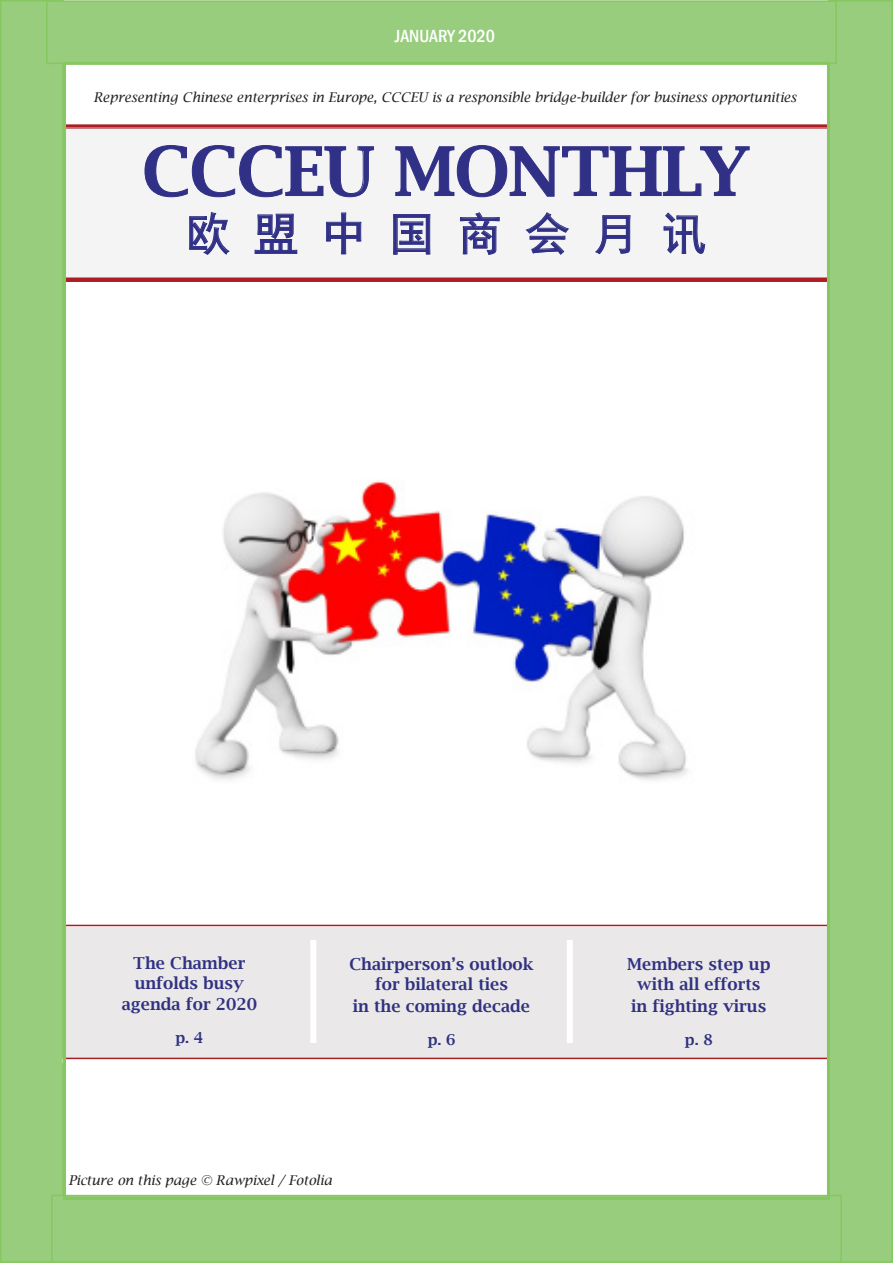
<style>
.page{position:relative;width:893px;height:1263px;background:#fff}
.page>*{position:absolute;margin:0;border:0;box-sizing:border-box;transform-origin:0 0}
.t1{font:600 67.5px "Lucida Bright";letter-spacing:-.01em;color:#303087}
.t2{font:45px "Sim Hei";letter-spacing:.51em;color:#303087}
.t3{font:500 condensed 18px "Franklin Gothic";color:#fff}
.t4{font:600 16.5px/19.8px "Lucida Bright";color:#303181;text-align:center}
.t5{font:600 15px "Lucida Bright";color:#303181}
.t6{font:italic 13.5px "Lucida Bright";color:#231f20}
</style>
<div class="page">
<div style="left:1px;top:1px;width:62px;height:1261px;background:#98cd7d"></div>
<div style="left:0;top:0;width:64px;height:1263px;border:2px solid #87c761"></div>
<div style="left:828px;top:1px;width:64px;height:1261px;background:#98cd7d"></div>
<div style="left:828px;top:0;width:65px;height:1263px;border:2px solid #87c761"></div>
<div style="left:47px;top:1px;width:789px;height:62px;background:#98cd7d"></div>
<div style="left:46px;top:0;width:791px;height:64px;border:2px solid #87c761"></div>
<div style="left:52px;top:1195px;width:789px;height:67px;background:#98cd7d"></div>
<div style="left:51px;top:1195px;width:791px;height:68px;border:2px solid #87c761"></div>
<svg style="left:67px;top:124px;width:759px;height:4px"></svg>
<div style="left:65px;top:277px;width:763px;height:5px;background:#ad1e24"></div>
<div style="left:65px;top:128px;width:764px;height:149px;background:#f4f4f4"></div>
<svg style="left:144px;top:145px;width:230px;height:52px"></svg>
<svg style="left:395px;top:145px;width:355px;height:52px"></svg>
<svg style="left:189px;top:212px;width:41px;height:43px"></svg>
<svg style="left:254px;top:213px;width:43px;height:41px"></svg>
<svg style="left:326px;top:212px;width:36px;height:42px"></svg>
<svg style="left:393px;top:214px;width:38px;height:41px"></svg>
<svg style="left:460px;top:212px;width:40px;height:43px"></svg>
<svg style="left:526px;top:212px;width:43px;height:43px"></svg>
<svg style="left:595px;top:215px;width:36px;height:39px"></svg>
<svg style="left:663px;top:212px;width:42px;height:42px"></svg>
<svg style="left:67px;top:1059px;width:759px;height:1px"></svg>
<div style="left:65px;top:927px;width:764px;height:131px;background:#eae8e8"></div>
<div style="left:310px;top:940px;width:6px;height:103px;background:#fff"></div>
<div style="left:567px;top:940px;width:6px;height:103px;background:#fff"></div>
<hr style="left:65px;top:1058px;width:765px;height:1px;background:#ad1e24">
<hr style="left:64px;top:925px;width:765px;height:1px;background:#ad1e22">
<img style="left:195px;top:481px;width:493px;height:299px">
<h3 class="t3" style="left:395px;top:24px;width:102px">JANUARY 2020</h3>
<p class="t6" style="left:93px;top:89px;width:705px">Representing Chinese enterprises in Europe, CCCEU is a responsible bridge-builder for business opportunities</p>
<h1 class="t1" style="left:142px;top:133px;width:608px">CCCEU MONTHLY</h1>
<h2 class="t2" style="left:185px;top:211px;width:522px">欧盟中国商会月讯</h2>
<p class="t4" style="left:133px;top:953px;width:114px;text-align:left">The Chamber unfolds busy</p>
<p class="t4" style="left:122px;top:994px;width:137px">agenda for 2020</p>
<p class="t5" style="left:175px;top:1029px;width:29px">p. 4</p>
<p class="t4" style="left:349px;top:954px;width:186px">Chairperson’s outlook for bilateral ties</p>
<p class="t4" style="left:353px;top:996px;width:179px">in the coming decade</p>
<p class="t5" style="left:428px;top:1031px;width:29px">p. 6</p>
<p class="t6" style="left:68px;top:1172px;width:265px">Picture on this page © Rawpixel / Fotolia</p>
<p class="t4" style="left:627px;top:954px;width:145px">Members step up with all efforts</p>
<p class="t4" style="left:631px;top:996px;width:137px">in fighting virus</p>
<p class="t5" style="left:685px;top:1031px;width:29px">p. 8</p>
</div>
